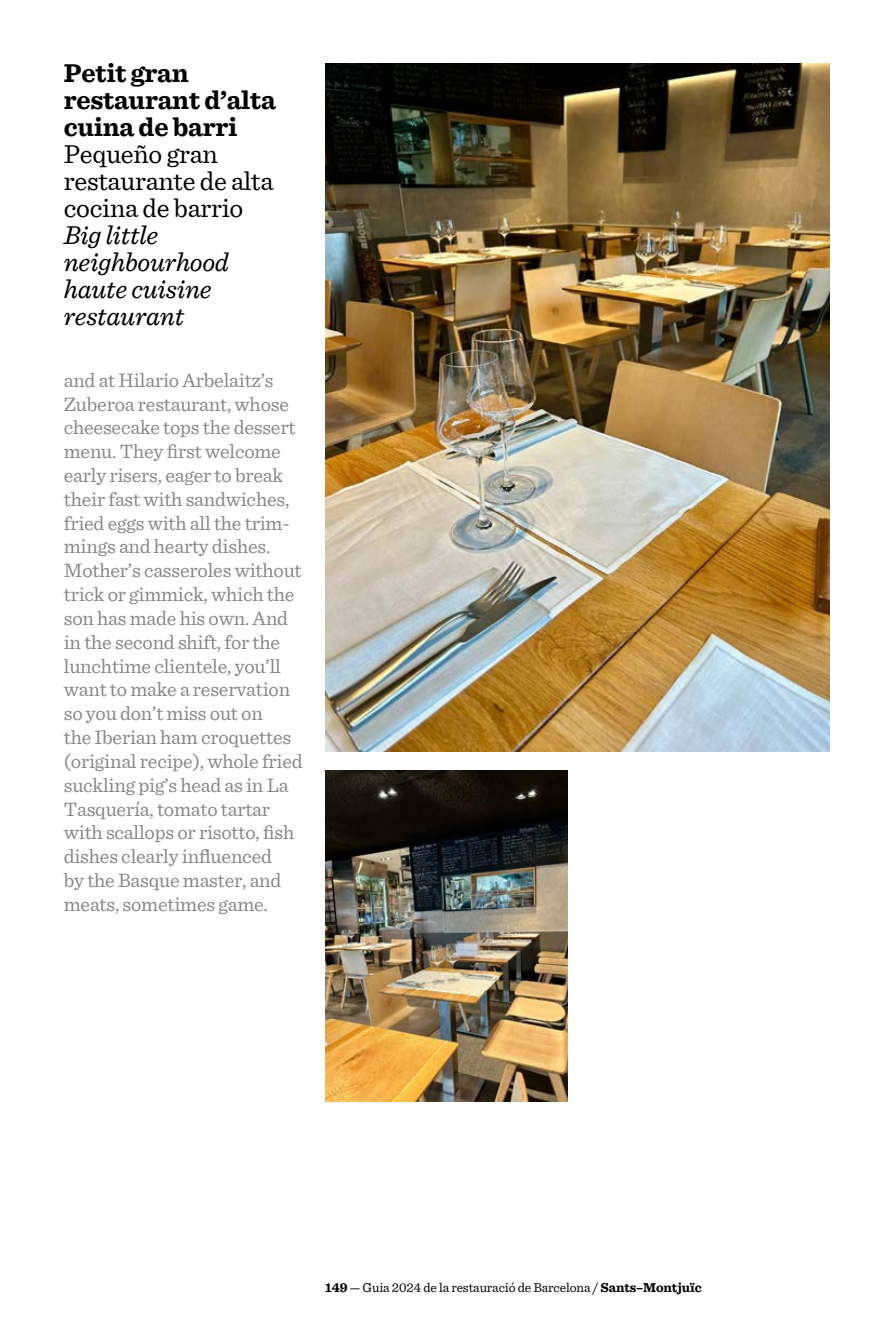
<style>
.page{position:relative;width:893px;height:1340px;background:#fff}
.page>*{position:absolute;margin:0;border:0;box-sizing:border-box;transform-origin:0 0}
.DESTACAT_CATALÀ{font:27px/27px "Sentinel";letter-spacing:-.01em;color:#000}
.DESTACAT_ANGLÈS{font:italic 27px/27px "Sentinel";letter-spacing:-.01em;color:#000}
.TEXT_SEGUIT_ANGLÈS{font:20.25px/23.8px "Sentinel";letter-spacing:-.01em;color:#878787}
.t1{font:13.5px "Sentinel";letter-spacing:-.01em;color:#000}
.s1{font-weight:700}
</style>
<div class="page">
<img style="left:325px;top:64px;width:504px;height:687px">
<img style="left:325px;top:770px;width:243px;height:331px">
<p class="DESTACAT_CATALÀ" style="left:64px;top:58px;width:214px"><span class="s1">Petit gran restaurant d’alta cuina de barri<br></span>Pequeño gran restaurante de alta cocina de barrio</p>
<p class="DESTACAT_ANGLÈS" style="left:64px;top:220px;width:167px">Big little neighbourhood</p>
<p class="DESTACAT_ANGLÈS" style="left:64px;top:274px;width:149px">haute cuisine restaurant</p>
<p class="TEXT_SEGUIT_ANGLÈS" style="left:64px;top:367px;width:240px">and at Hilario Arbelaitz’s<br>Zuberoa restaurant, whose cheesecake tops the dessert menu. They first welcome early risers, eager to break their fast with sandwiches, fried eggs with all the trim&shy;mings and hearty dishes.<br>Mother’s casseroles without trick or gimmick, which the son has made his own. And in the second shift, for the lunchtime clientele, you’ll want to make a reservation so you don’t miss out on<br>the Iberian ham croquettes (original recipe), whole fried suckling pig’s head as in La<br>Tasquería, tomato tartar with scallops or risotto, fish dishes clearly influenced<br>by the Basque master, and meats, sometimes game.</p>
<p class="t1" style="left:325px;top:1277px;width:378px"><span class="s1">149</span> — Guia 2024 de la restauració de Barcelona / <span class="s1">Sants–Montjuïc</span></p>
</div>
